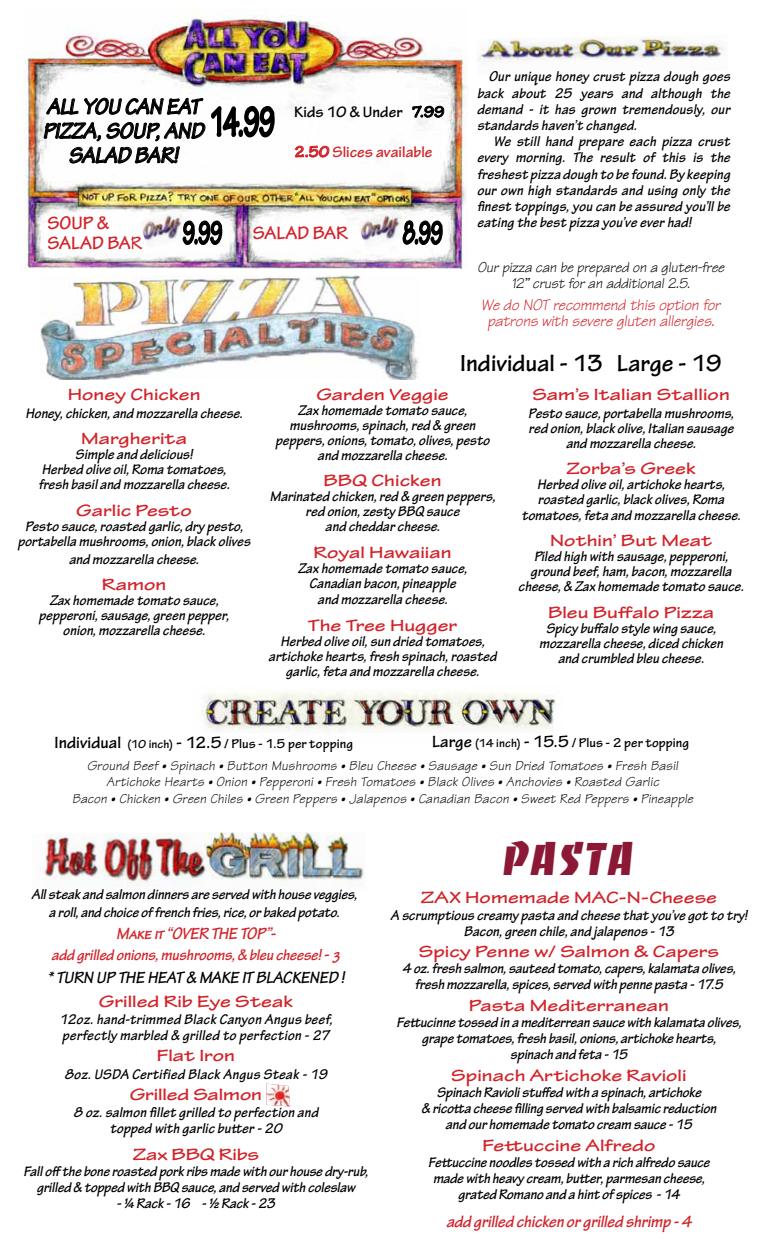
<style>
.page{position:relative;width:765px;height:1260px;background:#fff}
.page>*{position:absolute;margin:0;border:0;box-sizing:border-box;transform-origin:0 0}
.t1{font:45px "Banco";letter-spacing:.035em;color:#8b1936}
.t2{font:700 43.75px "Tekton Pro";color:#000;scale:.56 1}
.t3{font:700 33.75px "Tekton Pro";color:#000;scale:.56 1}
.t4{font:700 25px "Tekton Pro";color:#000}
.t5{font:italic 700 23.38px/24.4px "Tekton Pro";letter-spacing:.02em;color:#000;text-align:center}
.t6{font:700 19.25px/14.9px "Tekton Pro";color:#d2232a}
.t7{font:700 expanded 17.5px "Tekton Pro";letter-spacing:.005em;color:#d2232a}
.t8{font:italic 700 17.5px "Tekton Pro";letter-spacing:-.02em;color:#d2232a}
.t9{font:italic 700 17.5px "Tekton Pro";letter-spacing:.01em;color:#000}
.t10{font:italic 700 17.5px "Tekton Pro";letter-spacing:-.04em;color:#d2232a}
.t11{font:italic 16.25px/16.2px "Tekton";letter-spacing:-.015em;color:#d2232a;text-align:center}
.t12{font:italic 700 16.25px "Tekton Pro";letter-spacing:-.015em;color:#d2232a}
.t13{font:700 16.25px "Tekton Pro";color:#d2232a}
.t14{font:700 16.25px "Tekton Pro";color:#000}
.t15{font:italic 700 15px/16.2px "Tekton Pro";letter-spacing:-.005em;color:#000;text-align:center}
.t16{font:italic 700 15px/16.2px "Tekton Pro";letter-spacing:.015em;color:#000}
.t17{font:italic 15px/16.2px "Tekton";letter-spacing:-.015em;color:#000;text-align:center}
.t18{font:italic 700 15px "Tekton Pro";letter-spacing:-.025em;color:#000}
.t19{font:italic 13.75px/16.5px "Tekton";letter-spacing:.005em;color:#000;text-align:center}
.t20{font:700 13.75px "Tekton Pro";letter-spacing:.005em;color:#000}
.s1{font-size:33.75px;color:#000}
.s2{font-size:13.75px}
.s3{font-size:17.5px}
.s4{font-size:12.5px}
.s5{font-size:11.25px}
</style>
<div class="page">
<img style="left:197px;top:692px;width:359px;height:38px">
<img style="left:44px;top:832px;width:320px;height:55px">
<img style="left:477px;top:37px;width:247px;height:25px">
<img style="left:41px;top:275px;width:378px;height:105px">
<img style="left:24px;top:9px;width:444px;height:259px">
<svg style="left:412px;top:105px;width:32px;height:13px"></svg>
<svg style="left:295px;top:145px;width:35px;height:13px"></svg>
<img style="left:139px;top:209px;width:51px;height:41px">
<svg style="left:182px;top:220px;width:41px;height:26px"></svg>
<svg style="left:408px;top:220px;width:36px;height:26px"></svg>
<svg style="left:44px;top:98px;width:232px;height:43px"></svg>
<svg style="left:70px;top:147px;width:110px;height:16px"></svg>
<img style="left:357px;top:209px;width:51px;height:41px">
<img style="left:266px;top:1084px;width:24px;height:23px">
<h3 class="t5" style="left:43px;top:95px;width:161px">All you ca n eat pizza , soup, and<br>Sala d Bar!</h3>
<h2 class="t2" style="left:209px;top:96px;width:119px">14.99</h2>
<p class="t14" style="left:294px;top:102px;width:152px">Kids 10 &amp; Under 7.99</p>
<p class="t13" style="left:294px;top:142px;width:140px">2.50 Slices available</p>
<p class="t6" style="left:47px;top:216px;width:13px">SOU</p>
<p class="t6" style="left:47px;top:216px;width:302px;text-indent:35px">P &amp;<br>SALAD BAR <span class="s1">9.99</span> SALAD BAR</p>
<h3 class="t3" style="left:403px;top:213px;width:73px">8.99</h3>
<p class="t15" style="left:477px;top:69px;width:256px;text-align:justify;text-indent:12px">Our unique honey crust pizza dough goes back about 25 years and although the demand - it has grown tremendously, our standards haven’t changed.</p>
<p class="t15" style="left:477px;top:134px;width:255px;text-align:justify;text-indent:16px">We still hand prepare each pizza crust every morning. The result of this is the freshest pizza dough to be found. By keeping our own high standards and using only the finest toppings, you can be assured you’ll be eating the best pizza you’ve ever had!</p>
<p class="t17" style="left:478px;top:259px;width:248px">Our pizza can be prepared on a gluten-free<br>12” crust for an additional 2.5<span class="s2">.</span></p>
<p class="t11" style="left:482px;top:297px;width:240px">We do NOT recommend this option for patrons with severe gluten allergies.</p>
<h3 class="t4" style="left:460px;top:348px;width:263px">Individual - 13 Large - 19</h3>
<p class="t7" style="left:68px;top:384px;width:134px">Honey Chicken</p>
<p class="t15" style="left:25px;top:405px;width:219px">Honey, chicken, and mozzarella cheese.</p>
<p class="t7" style="left:81px;top:428px;width:107px">Margherita</p>
<p class="t15" style="left:38px;top:447px;width:193px;line-height:15px">Simple and delicious!<br>Herbed olive oil, Roma tomatoes, fresh basil and mozzarella cheese.</p>
<p class="t7" style="left:76px;top:500px;width:117px">Garlic Pesto</p>
<p class="t15" style="left:18px;top:519px;width:234px;line-height:15px">Pesto sauce, roasted garlic, dry pesto, portabella mushrooms, onion, black olives</p>
<p class="t15" style="left:69px;top:551px;width:131px">and mozzarella cheese.</p>
<p class="t7" style="left:102px;top:574px;width:66px">Ramon</p>
<p class="t15" style="left:39px;top:593px;width:192px;line-height:15px">Zax homemade tomato sauce, pepperoni, sausage, green pepper, onion, mozzarella cheese.</p>
<p class="t7" style="left:316px;top:384px;width:134px">Garden Veggie</p>
<p class="t15" style="left:276px;top:403px;width:216px;line-height:15px">Zax homemade tomato sauce, mushrooms, spinach, red &amp; green peppers, onions, tomato, olives, pesto and mozzarella cheese.</p>
<p class="t7" style="left:324px;top:470px;width:120px">BBQ Chicken</p>
<p class="t15" style="left:270px;top:489px;width:227px;line-height:15px">Marinated chicken, red &amp; green peppers, red onion, zesty BBQ sauce<br>and cheddar cheese.</p>
<p class="t7" style="left:314px;top:542px;width:140px">Royal Hawaiian</p>
<p class="t15" style="left:298px;top:561px;width:171px;line-height:15.4px">Zax homemade tomato sauce,<br>Canadian bacon, pineapple and mozzarella cheese.</p>
<p class="t7" style="left:308px;top:615px;width:151px">The Tree Hugger</p>
<p class="t15" style="left:269px;top:634px;width:230px;line-height:15.2px">Herbed olive oil, sun dried tomatoes, artichoke hearts, fresh spinach, roasted garlic, feta and mozzarella cheese.</p>
<p class="t7" style="left:532px;top:384px;width:199px">Sam’s Italian Stallion</p>
<p class="t15" style="left:528px;top:406px;width:207px;line-height:15px">Pesto sauce, portabella mushrooms, red onion, black olive, Italian sausage and mozzarella cheese.</p>
<p class="t7" style="left:566px;top:458px;width:131px">Zorba’s Greek</p>
<p class="t15" style="left:522px;top:477px;width:221px;line-height:15.4px">Herbed olive oil, artichoke hearts, roasted garlic, black olives, Roma tomatoes, feta and mozzarella cheese.</p>
<p class="t7" style="left:550px;top:530px;width:163px">Nothin’ But Meat</p>
<p class="t15" style="left:518px;top:549px;width:227px;line-height:15px">Piled high with sausage, pepperoni, ground beef, ham, bacon, mozzarella cheese, &amp; Zax homemade tomato sauce.</p>
<p class="t7" style="left:548px;top:602px;width:168px">Bleu Buffalo Pizza</p>
<p class="t15" style="left:539px;top:621px;width:186px;line-height:15px">Spicy buffalo style wing sauce, mozzarella cheese, diced chicken and crumbled bleu cheese.</p>
<p class="t20" style="left:55px;top:735px;width:300px"><span class="s3">Individual</span> <span class="s4">(10 inch)</span> <span class="s3">- 12.5</span> / Plus - 1.5 per topping</p>
<p class="t20" style="left:432px;top:734px;width:259px"><span class="s3">Large</span> <span class="s4">(14 inch)</span> <span class="s3">- 15.5</span> / Plus - 2 per topping</p>
<p class="t19" style="left:72px;top:757px;width:623px">Ground Beef <span class="s5">•</span> Spinach <span class="s5">•</span> Button Mushrooms <span class="s5">•</span> Bleu Cheese <span class="s5">•</span> Sausage <span class="s5">•</span> Sun Dried Tomatoes <span class="s5">•</span> Fresh Basil<br>Artichoke Hearts <span class="s5">•</span> Onion <span class="s5">•</span> Pepperoni <span class="s5">•</span> Fresh Tomatoes <span class="s5">•</span> Black Olives <span class="s5">•</span> Anchovies <span class="s5">•</span> Roasted Garlic<br>Bacon <span class="s5">•</span> Chicken <span class="s5">•</span> Green Chiles <span class="s5">•</span> Green Peppers <span class="s5">•</span> Jalapenos <span class="s5">•</span> Canadian Bacon <span class="s5">•</span> Sweet Red Peppers <span class="s5">•</span> Pineapple</p>
<p class="t15" style="left:32px;top:885px;width:327px;line-height:18px">All steak and salmon dinners are served with house veggies, a roll, and choice of french fries, rice, or baked potato.</p>
<p class="t10" style="left:116px;top:923px;width:161px">Make it “OVER THE TOP”-</p>
<p class="t12" style="left:52px;top:945px;width:290px">add grilled onions, mushrooms, &amp; bleu cheese! <span class="s3">- 3</span></p>
<p class="t9" style="left:47px;top:967px;width:229px">* Turn up the HEAT &amp; make it Black</p>
<p class="t9" style="left:300px;top:967px;width:46px">ened !</p>
<p class="t7" style="left:99px;top:991px;width:196px">Grilled Rib Eye Steak</p>
<p class="t16" style="left:59px;top:1011px;width:275px">12oz. hand-trimmed Black Canyon Angus beef, perfectly marbled &amp; grilled to perfection - 27</p>
<p class="t7" style="left:157px;top:1045px;width:80px">Flat Iron</p>
<p class="t16" style="left:65px;top:1066px;width:264px">8oz. USDA Certified Black Angus Steak - 19</p>
<p class="t7" style="left:130px;top:1084px;width:134px">Grilled Salmon</p>
<p class="t15" style="left:74px;top:1104px;width:246px">8 oz. salmon fillet grilled to perfection and topped with garlic butter - 20</p>
<p class="t7" style="left:133px;top:1144px;width:128px">Zax BBQ Ribs</p>
<p class="t15" style="left:23px;top:1163px;width:346px">Fall off the bone roasted pork ribs made with our house dry-rub, grilled &amp; topped with BBQ sauce, and served with coleslaw</p>
<p class="t18" style="left:117px;top:1195px;width:158px">- ¼ Rack - 16 - ½ Rack - 23</p>
<h1 class="t1" style="left:503px;top:835px;width:134px">PASTA</h1>
<p class="t7" style="left:421px;top:887px;width:298px">ZAX Homemade MAC-N-Cheese</p>
<p class="t15" style="left:390px;top:907px;width:359px">A scrumptious creamy pasta and cheese that you’ve got to try!<br>Bacon, green chile, and jalapenos - 13</p>
<p class="t7" style="left:419px;top:941px;width:302px">Spicy Penne w/ Salmon &amp; Capers</p>
<p class="t15" style="left:402px;top:961px;width:335px">4 oz. fresh salmon, sauteed tomato, capers, kalamata olives, fresh mozzarella, spices, served with penne pasta - 17.5</p>
<p class="t7" style="left:469px;top:995px;width:202px">Pasta Mediterranean</p>
<p class="t15" style="left:397px;top:1014px;width:346px">Fettucinne tossed in a mediterrean sauce with kalamata olives, grape tomatoes, fresh basil, onions, artichoke hearts,<br>spinach and feta - 15</p>
<p class="t7" style="left:451px;top:1065px;width:237px">Spinach Artichoke Ravioli</p>
<p class="t15" style="left:422px;top:1084px;width:297px">Spinach Ravioli stuffed with a spinach, artichoke<br>&amp; ricotta cheese filling served with balsamic reduction and our homemade tomato cream sauce - 15</p>
<p class="t7" style="left:482px;top:1135px;width:175px">Fettuccine Alfredo</p>
<p class="t15" style="left:428px;top:1154px;width:283px">Fettuccine noodles tossed with a rich alfredo sauce made with heavy cream, butter, parmesan cheese, grated Romano and a hint of spices - 14</p>
<p class="t8" style="left:447px;top:1211px;width:245px">add grilled chicken or grilled shrimp - 4</p>
</div>
